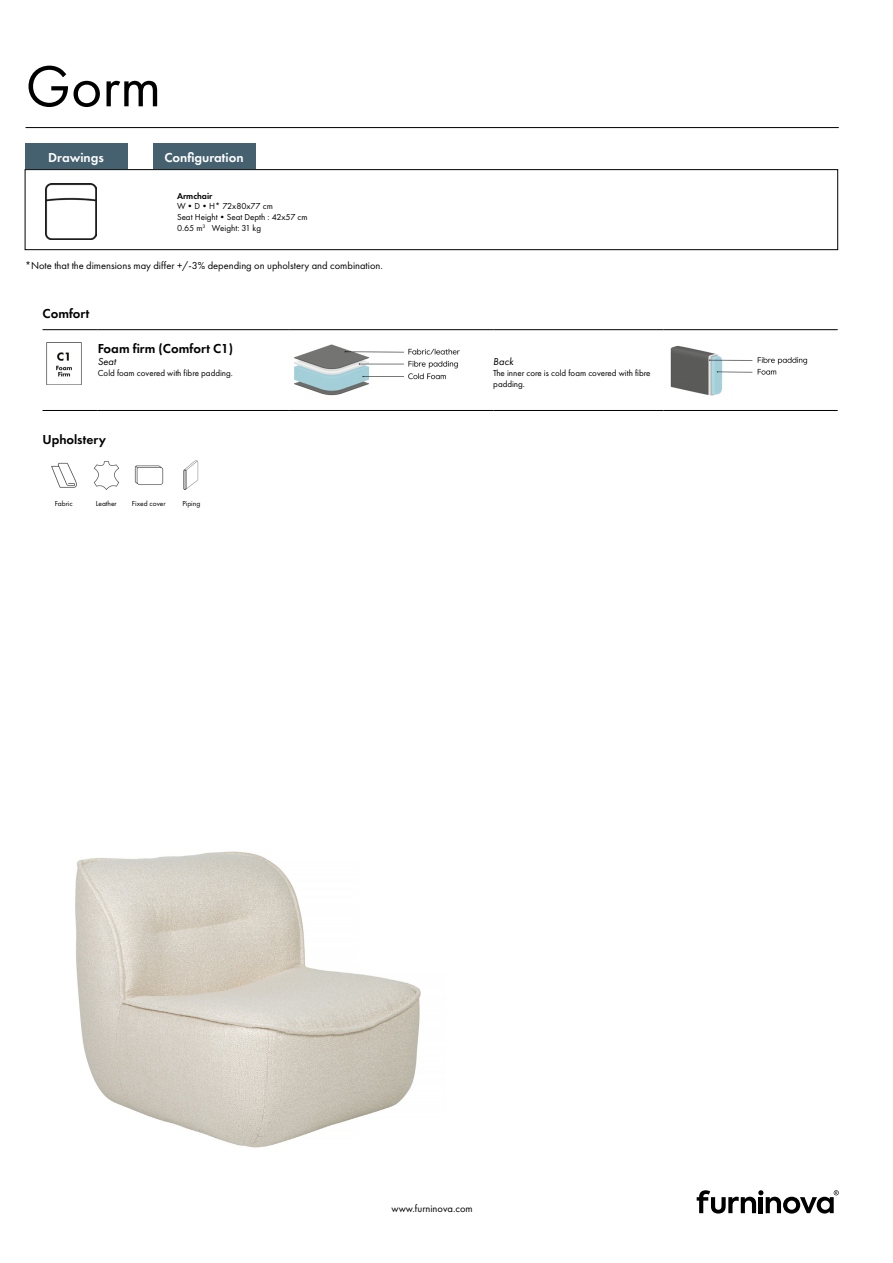
<style>
.page{position:relative;width:893px;height:1263px;background:#fff}
.page>*{position:absolute;margin:0;border:0;box-sizing:border-box;transform-origin:0 0}
.t1{font:60px "Futura PT";color:#000}
.t2{font:600 13.5px "Futura PT";color:#fff}
.BeskrivningNamn{font:600 13.5px "Futura PT";color:#000}
.Teknikrubrik{font:600 13.5px "Futura PT";color:#000}
.Beskrivning_Comfort{font:600 13.5px "Futura PT";color:#000}
.Fotnot_mått{font:10.5px "Futura PT";color:#000}
.BeskrivningRubrik{font:italic 10.5px "Futura PT";color:#000}
.BeskrivningText{font:9px/10.8px "Futura PT";color:#000}
.Dimensioner{font:9px "Futura PT";color:#000}
.TabelltextV{font:600 9px "Futura PT";color:#000}
.Ikontext{font:7.5px "Futura PT";color:#000}
</style>
<div class="page">
<hr style="left:26px;top:127px;width:813px;height:1px;background:#000">
<div style="left:25px;top:144px;width:102px;height:25px;background:#45606f"></div>
<div style="left:153px;top:144px;width:102px;height:25px;background:#45606f"></div>
<div style="left:25px;top:169px;width:813px;height:81px;border:1px solid #000"></div>
<img style="left:45px;top:183px;width:51px;height:57px">
<img style="left:75px;top:851px;width:346px;height:297px">
<hr style="left:43px;top:329px;width:55px;height:1px;background:#000">
<hr style="left:98px;top:329px;width:191px;height:1px;background:#000">
<hr style="left:289px;top:329px;width:204px;height:1px;background:#000">
<hr style="left:493px;top:329px;width:170px;height:1px;background:#000">
<hr style="left:663px;top:329px;width:175px;height:1px;background:#000">
<hr style="left:43px;top:410px;width:55px;height:1px;background:#000">
<hr style="left:98px;top:410px;width:191px;height:1px;background:#000">
<hr style="left:289px;top:410px;width:204px;height:1px;background:#000">
<hr style="left:493px;top:410px;width:170px;height:1px;background:#000">
<hr style="left:663px;top:410px;width:175px;height:1px;background:#000">
<img style="left:46px;top:342px;width:36px;height:43px">
<img style="left:294px;top:344px;width:166px;height:52px">
<img style="left:670px;top:345px;width:138px;height:51px">
<img style="left:51px;top:462px;width:26px;height:26px">
<svg style="left:94px;top:461px;width:25px;height:29px"></svg>
<svg style="left:134px;top:465px;width:30px;height:20px"></svg>
<svg style="left:183px;top:460px;width:16px;height:30px"></svg>
<svg style="left:697px;top:1190px;width:142px;height:23px"></svg>
<h1 class="t1" style="left:26px;top:51px;width:137px">Gorm</h1>
<h2 class="t2" style="left:48px;top:149px;width:57px">Drawings</h2>
<h2 class="t2" style="left:164px;top:149px;width:81px">Configuration</h2>
<p class="TabelltextV" style="left:177px;top:190px;width:37px">Armchair</p>
<p class="Dimensioner" style="left:177px;top:201px;width:97px">W•D•H* 72x80x77 cm</p>
<p class="BeskrivningText" style="left:177px;top:212px;width:132px">Seat Height•Seat Depth : 42x57 cm</p>
<p class="BeskrivningText" style="left:177px;top:223px;width:86px">0.65 m<sup>3</sup> Weight: 31 kg</p>
<p class="Fotnot_mått" style="left:25px;top:259px;width:359px">*Note that the dimensions may differ +/-3% depending on upholstery and combination.</p>
<p class="Beskrivning_Comfort" style="left:43px;top:305px;width:49px">Comfort</p>
<p class="BeskrivningNamn" style="left:98px;top:340px;width:137px">Foam firm (Comfort C1)</p>
<p class="BeskrivningRubrik" style="left:98px;top:356px;width:20px">Seat</p>
<p class="BeskrivningText" style="left:98px;top:368px;width:137px">Cold foam covered with fibre padding.</p>
<p class="Teknikrubrik" style="left:43px;top:431px;width:65px">Upholstery</p>
<p class="Ikontext" style="left:55px;top:499px;width:19px">Fabric</p>
<p class="Ikontext" style="left:96px;top:499px;width:23px">Leather</p>
<p class="Ikontext" style="left:132px;top:499px;width:35px">Fixed cover</p>
<p class="Ikontext" style="left:182px;top:499px;width:19px">Piping</p>
<p class="BeskrivningRubrik" style="left:493px;top:356px;width:22px">Back</p>
<p class="BeskrivningText" style="left:493px;top:368px;width:159px">The inner core is cold foam covered with fibre padding.</p>
<p class="Fotnot_mått" style="left:392px;top:1202px;width:83px">www.furninova.com</p>
</div>
